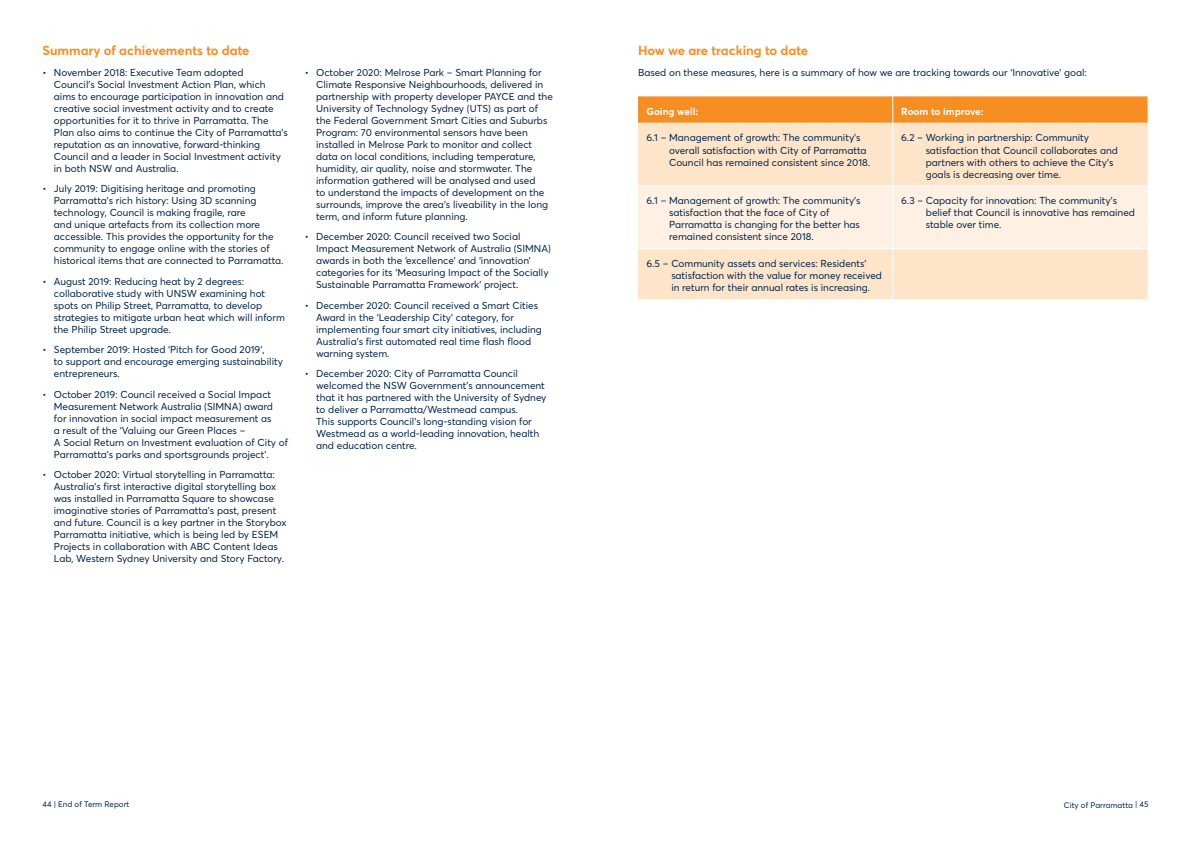
<style>
.page{position:relative;width:1191px;height:842px;background:#fff}
.page>*{position:absolute;margin:0;border:0;box-sizing:border-box;transform-origin:0 0}
.t1{font:700 13px "Parramatta";color:#f68e21}
.t2{font:10px/12px "Parramatta";color:#002349}
.t3{font:700 10px "Parramatta";color:#fff}
.t4{font:8px "Parramatta";color:#002349}
</style>
<div class="page">
<div style="left:638px;top:124px;width:509px;height:175px;background:#fee5ca"></div>
<div style="left:638px;top:186px;width:509px;height:62px;background:#fef1e3"></div>
<svg style="left:638px;top:96px;width:509px;height:27px;background:#f69127"></svg>
<hr style="left:892px;top:124px;width:1px;height:61px;background:#fff">
<hr style="left:638px;top:185px;width:254px;height:1px;background:#fff">
<hr style="left:892px;top:185px;width:255px;height:1px;background:#fff">
<hr style="left:892px;top:186px;width:1px;height:62px;background:#fff">
<hr style="left:638px;top:248px;width:254px;height:1px;background:#fff">
<hr style="left:892px;top:248px;width:255px;height:1px;background:#fff">
<hr style="left:892px;top:249px;width:1px;height:50px;background:#fff">
<h1 class="t1" style="left:43px;top:41px;width:208px">Summary of achievements to date</h1>
<p class="t2" style="left:54px;top:66px;width:236px;text-indent:-11px">• November 2018: Executive Team adopted<br>Council’s Social Investment Action Plan, which aims to encourage participation in innovation and creative social investment activity and to create opportunities for it to thrive in Parramatta. The Plan also aims to continue the City of Parramatta’s reputation as an innovative, forward-thinking Council and a leader in Social Investment activity in both NSW and Australia.</p>
<p class="t2" style="left:54px;top:182px;width:231px;text-indent:-11px">• July 2019: Digitising heritage and promoting Parramatta’s rich history: Using 3D scanning technology, Council is making fragile, rare<br>and unique artefacts from its collection more accessible. This provides the opportunity for the community to engage online with the stories of historical items that are connected to Parramatta.</p>
<p class="t2" style="left:54px;top:275px;width:232px;text-indent:-11px">• August 2019: Reducing heat by 2 degrees: collaborative study with UNSW examining hot spots on Philip Street, Parramatta, to develop strategies to mitigate urban heat which will inform the Philip Street upgrade.</p>
<p class="t2" style="left:54px;top:343px;width:231px;text-indent:-11px">• September 2019: Hosted ‘Pitch for Good 2019’,<br>to support and encourage emerging sustainability entrepreneurs.</p>
<p class="t2" style="left:54px;top:388px;width:236px;text-indent:-11px">• October 2019: Council received a Social Impact Measurement Network Australia (SIMNA) award for innovation in social impact measurement as<br>a result of the ‘Valuing our Green Places –<br>A Social Return on Investment evaluation of City of Parramatta’s parks and sportsgrounds project'.</p>
<p class="t2" style="left:54px;top:468px;width:234px;text-indent:-11px">• October 2020: Virtual storytelling in Parramatta:<br>Australia’s first interactive digital storytelling box was installed in Parramatta Square to showcase imaginative stories of Parramatta’s past, present and future. Council is a key partner in the Storybox Parramatta initiative, which is being led by ESEM Projects in collaboration with ABC Content Ideas Lab, Western Sydney University and Story Factory.</p>
<p class="t2" style="left:316px;top:66px;width:238px;text-indent:-11px">• October 2020: Melrose Park – Smart Planning for Climate Responsive Neighbourhoods, delivered in partnership with property developer PAYCE and the University of Technology Sydney (UTS) as part of the Federal Government Smart Cities and Suburbs Program: 70 environmental sensors have been installed in Melrose Park to monitor and collect data on local conditions, including temperature, humidity, air quality, noise and stormwater. The information gathered will be analysed and used<br>to understand the impacts of development on the surrounds, improve the area’s liveability in the long term, and inform future planning.</p>
<p class="t2" style="left:316px;top:230px;width:236px;text-indent:-11px">• December 2020: Council received two Social Impact Measurement Network of Australia (SIMNA) awards in both the ‘excellence’ and ‘innovation’ categories for its ‘Measuring Impact of the Socially Sustainable Parramatta Framework’ project.</p>
<p class="t2" style="left:316px;top:299px;width:227px;text-indent:-11px">• December 2020: Council received a Smart Cities Award in the ‘Leadership City’ category, for implementing four smart city initiatives, including Australia’s first automated real time flash flood warning system.</p>
<p class="t2" style="left:316px;top:367px;width:232px;text-indent:-11px">• December 2020: City of Parramatta Council welcomed the NSW Government’s announcement that it has partnered with the University of Sydney to deliver a Parramatta/Westmead campus.<br>This supports Council’s long-standing vision for Westmead as a world-leading innovation, health and education centre.</p>
<h1 class="t1" style="left:638px;top:41px;width:172px">How we are tracking to date</h1>
<p class="t2" style="left:638px;top:66px;width:450px">Based on these measures, here is a summary of how we are tracking towards our ‘Innovative’ goal:</p>
<p class="t3" style="left:646px;top:104px;width:53px">Going well:</p>
<p class="t3" style="left:901px;top:104px;width:84px">Room to improve:</p>
<p class="t2" style="left:669px;top:132px;width:202px;text-indent:-23px">6.1 – Management of growth: The community’s overall satisfaction with City of Parramatta<br>Council has remained consistent since 2018.</p>
<p class="t2" style="left:925px;top:132px;width:194px;text-indent:-24px">6.2 – Working in partnership: Community satisfaction that Council collaborates and partners with others to achieve the City’s goals is decreasing over time.</p>
<p class="t2" style="left:669px;top:194px;width:193px;text-indent:-23px">6.1 – Management of growth: The community’s satisfaction that the face of City of Parramatta is changing for the better has remained consistent since 2018.</p>
<p class="t2" style="left:926px;top:194px;width:211px;text-indent:-25px">6.3 – Capacity for innovation: The community’s belief that Council is innovative has remained stable over time.</p>
<p class="t2" style="left:671px;top:257px;width:212px;text-indent:-25px">6.5 – Community assets and services: Residents’ satisfaction with the value for money received in return for their annual rates is increasing.</p>
<p class="t4" style="left:43px;top:799px;width:88px">44 | End of Term Report</p>
<p class="t4" style="left:1063px;top:800px;width:86px">City of Parramatta | 45</p>
</div>
